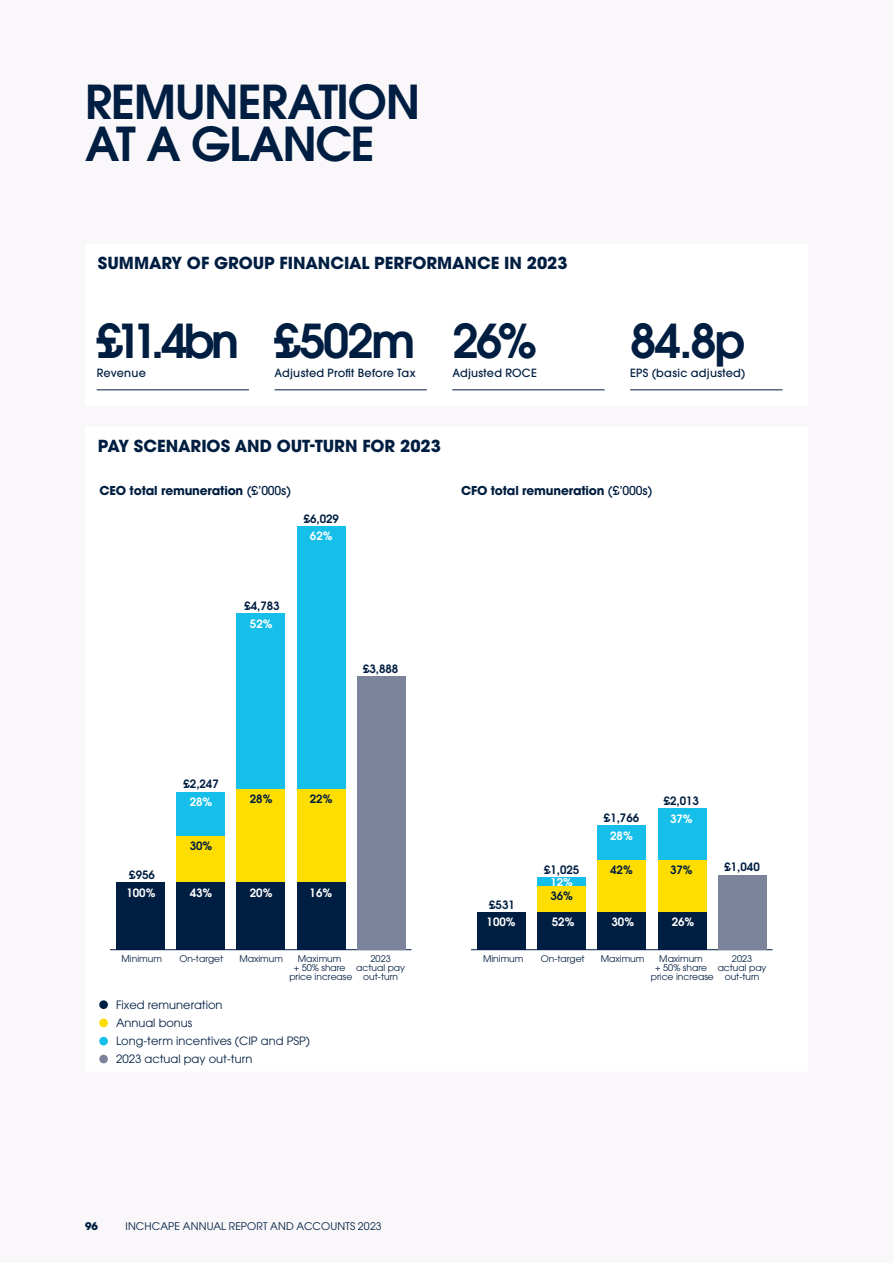
<style>
.page{position:relative;width:893px;height:1263px;background:#f9f7f9}
.page>*{position:absolute;margin:0;border:0;box-sizing:border-box;transform-origin:0 0}
.t1{font:600 46.5px/42px "ITC Avant Garde Pro";letter-spacing:-.03em;color:#001e41}
.t2{font:700 16.5px "ITC Avant Garde Pro";letter-spacing:-.005em;color:#001e41}
.t3{font:700 12.15px "ITC Avant Garde Pro";letter-spacing:-.015em;color:#001e41}
.t4{font:11.4px/18px "ITC Avant Garde Pro";color:#001e41}
.t5{font:600 11.4px "ITC Avant Garde Pro";color:#001e41}
.t6{font:600 11.4px "ITC Avant Garde Pro";color:#fff}
.t7{font:500 11.25px "ITC Avant Garde Pro";letter-spacing:.02em;color:#001e41}
.t8{font:600 10.8px "ITC Avant Garde Pro";color:#fff;scale:1.05 1}
.t9{font:10.5px "ITC Avant Garde Pro";letter-spacing:.01em;color:#001e41}
.t10{font:700 10.5px "ITC Avant Garde Pro";color:#001e41}
.t11{font:9.15px/9.1px "ITC Avant Garde Pro";color:#001e41;text-align:center}
.s1{font-weight:500}
</style>
<div class="page">
<div style="left:85px;top:426px;width:723px;height:646px;background:#fff"></div>
<div style="left:99px;top:1000px;width:9px;height:9px;background:#001e41;border-radius:50%"></div>
<div style="left:99px;top:1018px;width:9px;height:9px;background:#fedd00;border-radius:50%"></div>
<div style="left:99px;top:1037px;width:9px;height:8px;background:#15bfe9;border-radius:50%"></div>
<div style="left:99px;top:1055px;width:9px;height:8px;background:#7c849b;border-radius:50%"></div>
<hr style="left:110px;top:949px;width:301px;height:1px;background:#001e41">
<div style="left:176px;top:792px;width:49px;height:43px;background:#15bfe9"></div>
<div style="left:236px;top:613px;width:49px;height:176px;background:#15bfe9"></div>
<div style="left:297px;top:526px;width:48px;height:263px;background:#15bfe9"></div>
<div style="left:176px;top:835px;width:49px;height:47px;background:#fedd00"></div>
<div style="left:236px;top:789px;width:49px;height:93px;background:#fedd00"></div>
<div style="left:297px;top:789px;width:48px;height:93px;background:#fedd00"></div>
<div style="left:116px;top:882px;width:48px;height:68px;background:#001e41"></div>
<div style="left:176px;top:882px;width:49px;height:68px;background:#001e41"></div>
<div style="left:236px;top:882px;width:49px;height:68px;background:#001e41"></div>
<div style="left:297px;top:882px;width:48px;height:68px;background:#001e41"></div>
<div style="left:357px;top:676px;width:49px;height:274px;background:#7c849b"></div>
<hr style="left:471px;top:949px;width:302px;height:1px;background:#001e41">
<div style="left:537px;top:877px;width:49px;height:9px;background:#15bfe9"></div>
<div style="left:597px;top:825px;width:49px;height:35px;background:#15bfe9"></div>
<div style="left:658px;top:808px;width:48px;height:52px;background:#15bfe9"></div>
<div style="left:537px;top:886px;width:49px;height:26px;background:#fedd00"></div>
<div style="left:597px;top:860px;width:49px;height:52px;background:#fedd00"></div>
<div style="left:658px;top:860px;width:48px;height:52px;background:#fedd00"></div>
<div style="left:477px;top:912px;width:49px;height:38px;background:#001e41"></div>
<div style="left:537px;top:912px;width:49px;height:38px;background:#001e41"></div>
<div style="left:597px;top:912px;width:49px;height:38px;background:#001e41"></div>
<div style="left:658px;top:912px;width:48px;height:38px;background:#001e41"></div>
<div style="left:718px;top:875px;width:49px;height:75px;background:#7c849b"></div>
<div style="left:85px;top:244px;width:723px;height:162px;background:#fff"></div>
<hr style="left:97px;top:390px;width:152px;height:1px;background:#001e41">
<hr style="left:275px;top:390px;width:152px;height:1px;background:#001e41">
<hr style="left:452px;top:390px;width:153px;height:1px;background:#001e41">
<hr style="left:630px;top:390px;width:152px;height:1px;background:#001e41">
<h1 class="t1" style="left:85px;top:81px;width:337px">REMUNERATION<br>AT A GLANCE</h1>
<h2 class="t2" style="left:98px;top:252px;width:471px">SUMMARY OF GROUP FINANCIAL PERFORMANCE IN 2023</h2>
<h1 class="t1" style="left:97px;top:319px;width:144px">£11.4bn</h1>
<p class="t7" style="left:97px;top:366px;width:51px">Revenue</p>
<h1 class="t1" style="left:275px;top:319px;width:142px">£502m</h1>
<p class="t7" style="left:275px;top:366px;width:142px">Adjusted Profit Before Tax</p>
<h1 class="t1" style="left:452px;top:319px;width:87px">26%</h1>
<p class="t7" style="left:452px;top:366px;width:86px">Adjusted ROCE</p>
<h2 class="t2" style="left:98px;top:435px;width:345px">PAY SCENARIOS AND OUT-TURN FOR 2023</h2>
<h1 class="t1" style="left:630px;top:319px;width:117px">84.8p</h1>
<p class="t7" style="left:630px;top:366px;width:117px">EPS (basic adjusted)</p>
<h3 class="t3" style="left:100px;top:483px;width:193px">CEO total remuneration <span class="s1">(£’000s)</span></h3>
<p class="t5" style="left:304px;top:511px;width:37px">£6,029</p>
<p class="t6" style="left:310px;top:528px;width:24px">62%</p>
<p class="t5" style="left:244px;top:599px;width:37px">£4,783</p>
<p class="t6" style="left:250px;top:616px;width:24px">52%</p>
<p class="t5" style="left:363px;top:661px;width:37px">£3,888</p>
<p class="t5" style="left:129px;top:867px;width:27px">£956</p>
<p class="t5" style="left:184px;top:777px;width:37px">£2,247</p>
<p class="t6" style="left:190px;top:794px;width:24px">28%</p>
<p class="t5" style="left:250px;top:791px;width:24px">28%</p>
<p class="t5" style="left:190px;top:838px;width:24px">30%</p>
<p class="t5" style="left:310px;top:791px;width:24px">22%</p>
<p class="t6" style="left:126px;top:885px;width:31px">100%</p>
<p class="t6" style="left:190px;top:885px;width:24px">43%</p>
<p class="t6" style="left:250px;top:885px;width:24px">20%</p>
<p class="t6" style="left:310px;top:885px;width:24px">16%</p>
<p class="t11" style="left:122px;top:954px;width:42px">Minimum</p>
<p class="t11" style="left:179px;top:954px;width:45px">On-target</p>
<p class="t11" style="left:239px;top:954px;width:45px">Maximum</p>
<p class="t11" style="left:289px;top:954px;width:64px">Maximum<br>+ 50% share price increase</p>
<p class="t11" style="left:356px;top:954px;width:50px">2023 actual pay out-turn</p>
<p class="t4" style="left:116px;top:996px;width:196px">Fixed remuneration<br>Annual bonus<br>Long-term incentives (CIP and PSP)<br>2023 actual pay out-turn</p>
<h3 class="t3" style="left:461px;top:483px;width:193px">CFO total remuneration <span class="s1">(£’000s)</span></h3>
<p class="t5" style="left:489px;top:897px;width:27px">£531</p>
<p class="t5" style="left:544px;top:863px;width:37px">£1,025</p>
<p class="t8" style="left:550px;top:875px;width:23px">12%</p>
<p class="t5" style="left:550px;top:888px;width:24px">36%</p>
<p class="t6" style="left:487px;top:914px;width:31px">100%</p>
<p class="t6" style="left:552px;top:914px;width:24px">52%</p>
<p class="t5" style="left:604px;top:811px;width:37px">£1,766</p>
<p class="t6" style="left:610px;top:828px;width:24px">28%</p>
<p class="t5" style="left:610px;top:863px;width:24px">42%</p>
<p class="t5" style="left:664px;top:793px;width:37px">£2,013</p>
<p class="t6" style="left:670px;top:811px;width:24px">37%</p>
<p class="t5" style="left:670px;top:863px;width:24px">37%</p>
<p class="t6" style="left:611px;top:914px;width:24px">30%</p>
<p class="t6" style="left:672px;top:914px;width:24px">26%</p>
<p class="t5" style="left:724px;top:859px;width:37px">£1,040</p>
<p class="t11" style="left:483px;top:954px;width:42px">Minimum</p>
<p class="t11" style="left:541px;top:954px;width:45px">On-target</p>
<p class="t11" style="left:601px;top:954px;width:45px">Maximum</p>
<p class="t11" style="left:651px;top:954px;width:64px">Maximum<br>+ 50% share price increase</p>
<p class="t11" style="left:718px;top:954px;width:50px">2023 actual pay out-turn</p>
<p class="t10" style="left:85px;top:1219px;width:15px">96</p>
<p class="t9" style="left:125px;top:1220px;width:258px">INCHCAPE ANNUAL REPORT AND ACCOUNTS 2023</p>
</div>
